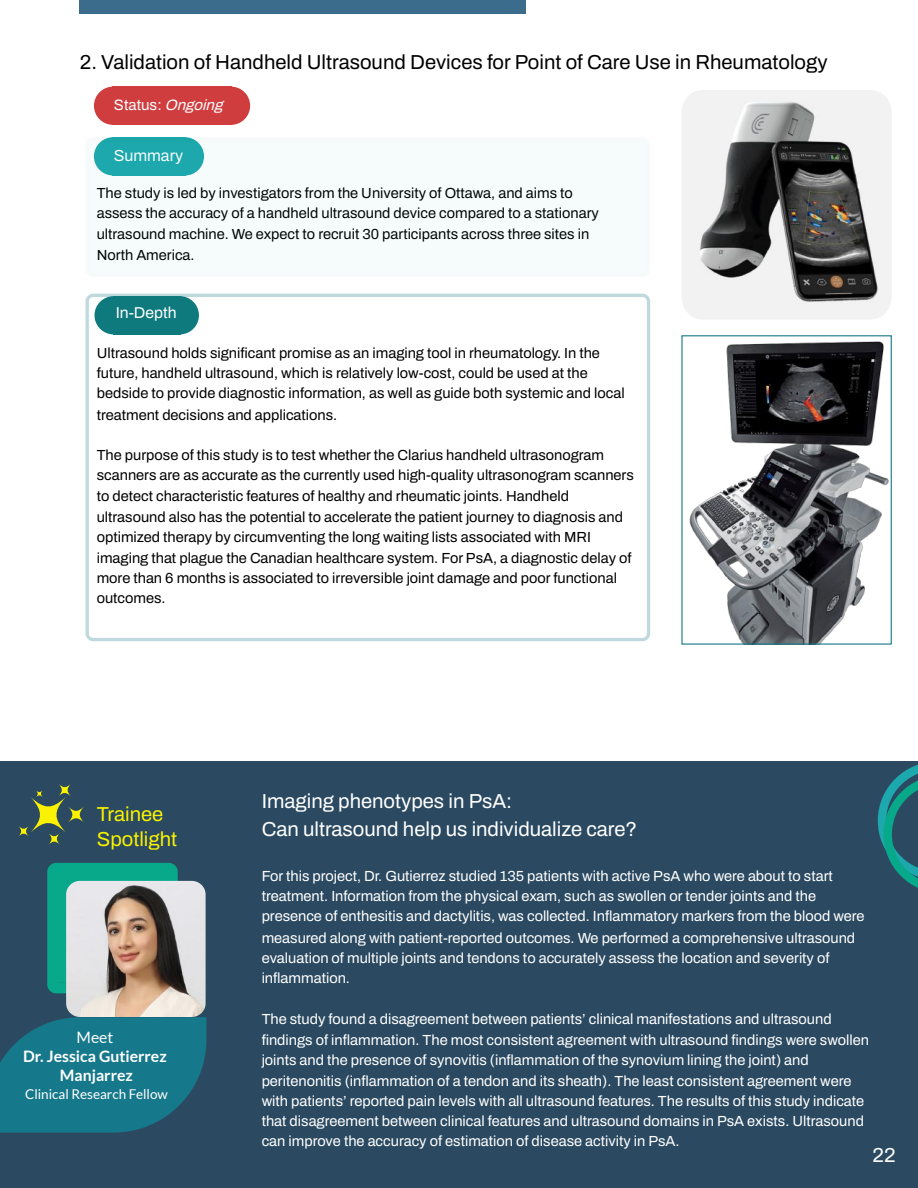
<style>
.page{position:relative;width:918px;height:1188px;background:#fff}
.page>*{position:absolute;margin:0;border:0;box-sizing:border-box;transform-origin:0 0}
.t1{font:600 20.25px "Archivo";color:#000}
.t2{font:600 20.25px/28.2px "Archivo";color:#fff}
.t3{font:600 20.25px/24.8px "Archivo";color:#faf200}
.t4{font:600 16.05px "Archivo";color:#fff}
.t5{font:700 15.75px/19.2px "Lato";color:#fff;text-align:center}
.t6{font:600 15.75px "Archivo";color:#fff}
.t7{font:15.75px "Lato";color:#fff}
.t8{font:600 15px "Archivo";color:#fff}
.t9{font:600 14.7px/20.4px "Archivo";color:#000}
.t10{font:600 14.7px/20.4px "Archivo";color:#fff}
.t11{font:13.5px "Lato";color:#fff}
.s1{font-style:italic}
</style>
<div class="page">
<div style="left:0;top:762px;width:918px;height:426px;background:#2b4a61"></div>
<div style="left:79px;top:0;width:446px;height:14px;background:#3c6c8c"></div>
<div style="left:113px;top:87px;width:118px;height:38px;background:#cf3d3f"></div>
<svg style="left:94px;top:87px;width:19px;height:38px"></svg>
<svg style="left:231px;top:87px;width:19px;height:38px"></svg>
<img style="left:682px;top:90px;width:210px;height:229px">
<img style="left:689px;top:341px;width:200px;height:302px">
<svg style="left:47px;top:863px;width:131px;height:130px;background:#09a588"></svg>
<div style="left:58px;top:874px;width:108px;height:108px;background:#08a88a"></div>
<img style="left:66px;top:881px;width:140px;height:136px">
<svg style="left:878px;top:764px;width:40px;height:124px"></svg>
<svg style="left:0;top:1017px;width:206px;height:116px;background:#187285"></svg>
<svg style="left:19px;top:784px;width:65px;height:60px"></svg>
<div style="left:681px;top:335px;width:211px;height:310px;border:1px solid #16788b"></div>
<svg style="left:99px;top:137px;width:100px;height:6px"></svg>
<svg style="left:93px;top:143px;width:112px;height:33px;background:#2caeb2"></svg>
<svg style="left:85px;top:293px;width:566px;height:349px"></svg>
<h1 class="t1" style="left:80px;top:51px;width:749px">2. Validation of Handheld Ultrasound Devices for Point of Care Use in Rheumatology</h1>
<p class="t8" style="left:114px;top:97px;width:114px">Status: <span class="s1">Ongoing</span></p>
<p class="t4" style="left:114px;top:146px;width:71px">Summary</p>
<p class="t9" style="left:97px;top:183px;width:504px">The study is led by investigators from the University of Ottawa, and aims to assess the accuracy of a handheld ultrasound device compared to a stationary ultrasound machine. We expect to recruit 30 participants across three sites in North America.</p>
<p class="t6" style="left:116px;top:305px;width:62px">In-Depth</p>
<p class="t9" style="left:97px;top:342px;width:529px">Ultrasound holds significant promise as an imaging tool in rheumatology. In the future, handheld ultrasound, which is relatively low-cost, could be used at the bedside to provide diagnostic information, as well as guide both systemic and local treatment decisions and applications.</p>
<p class="t9" style="left:97px;top:445px;width:539px">The purpose of this study is to test whether the Clarius handheld ultrasonogram scanners are as accurate as the currently used high-quality ultrasonogram scanners to detect characteristic features of healthy and rheumatic joints. Handheld ultrasound also has the potential to accelerate the patient journey to diagnosis and optimized therapy by circumventing the long waiting lists associated with MRI imaging that plague the Canadian healthcare system. For PsA, a diagnostic delay of more than 6 months is associated to irreversible joint damage and poor functional outcomes.</p>
<h1 class="t3" style="left:97px;top:802px;width:82px">Trainee<br>Spotlight</h1>
<p class="t7" style="left:77px;top:1027px;width:38px">Meet</p>
<p class="t5" style="left:23px;top:1046px;width:145px">Dr. Jessica Gutierrez<br>Manjarrez</p>
<p class="t11" style="left:25px;top:1086px;width:144px">Clinical Research Fellow</p>
<h1 class="t2" style="left:262px;top:787px;width:377px">Imaging phenotypes in PsA:<br>Can ultrasound help us individualize care?</h1>
<p class="t10" style="left:262px;top:866px;width:604px">For this project, Dr. Gutierrez studied 135 patients with active PsA who were about to start treatment. Information from the physical exam, such as swollen or tender joints and the presence of enthesitis and dactylitis, was collected. Inflammatory markers from the blood were measured along with patient-reported outcomes. We performed a comprehensive ultrasound evaluation of multiple joints and tendons to accurately assess the location and severity of inflammation.</p>
<p class="t10" style="left:262px;top:1009px;width:609px">The study found a disagreement between patients’ clinical manifestations and ultrasound<br>fi ndings of inflammation. The most consistent agreement with ultrasound fi ndings were swollen joints and the presence of synovitis (inflammation of the synovium lining the joint) and peritenonitis (inflammation of a tendon and its sheath). The least consistent agreement were with patients’ reported pain levels with all ultrasound features. The results of this study indicate that disagreement between clinical features and ultrasound domains in PsA exists. Ultrasound can improve the accuracy of estimation of disease activity in PsA.</p>
<h1 class="t2" style="left:873px;top:1141px;width:24px">22</h1>
</div>
